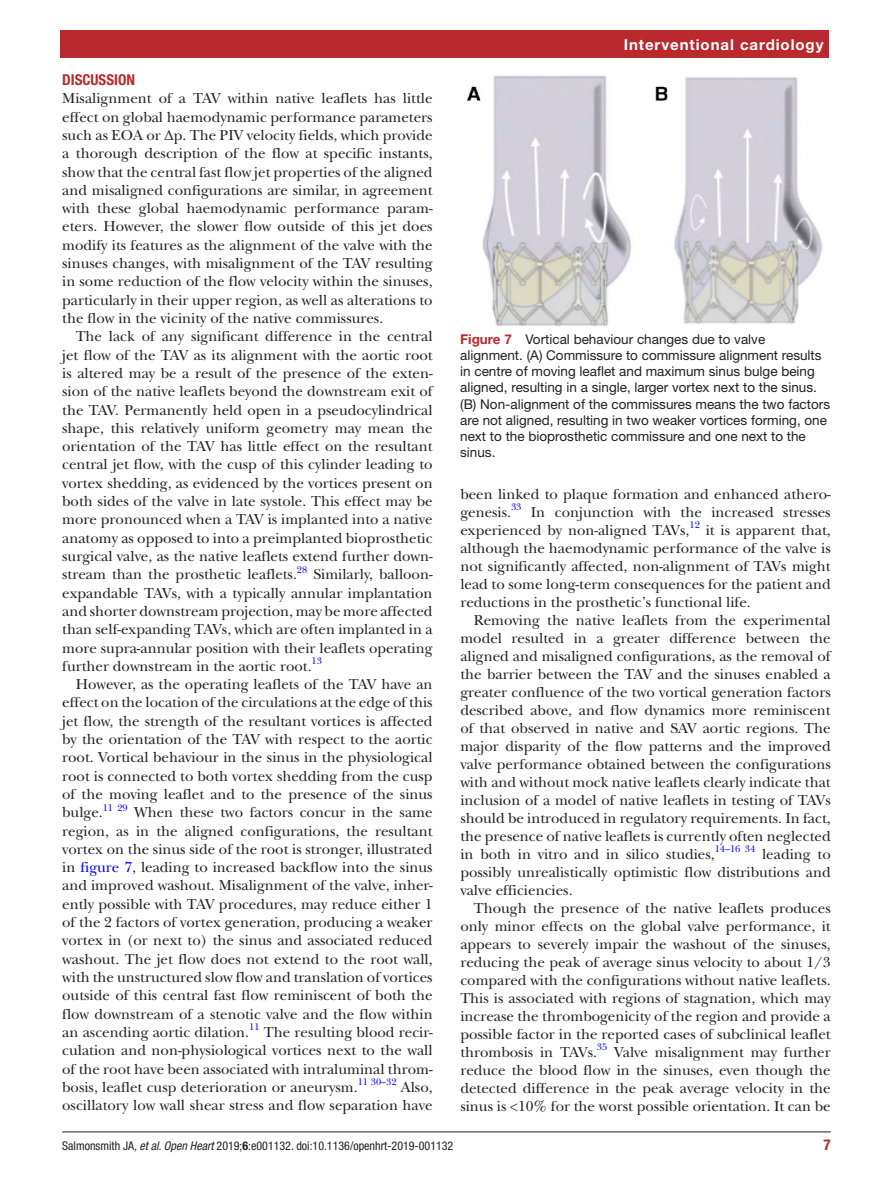
<style>
.page{position:relative;width:893px;height:1191px;background:#fff}
.page>*{position:absolute;margin:0;border:0;box-sizing:border-box;transform-origin:0 0}
.t1{font:15px/18.3px "New Baskerville";color:#231f20;text-align:justify}
.t2{font:700 15px "Helvetica Neue LT Std";letter-spacing:.065em;color:#fff}
.t3{font:700 condensed 15px "Helvetica Neue LT Std";color:#b9292e}
.t4{font:13.5px/16.2px "Helvetica Neue LT Std";color:#231f20}
.t5{font:condensed 12px "Helvetica Neue LT Std";color:#231f20}
.t6{font:9.9px "New Baskerville";color:#00f}
.s1{font-family:"Times New Roman"}
.s2{color:#00f}
.s3{font-weight:700;color:#b9292e}
.s4{font-style:italic}
.s5{font-weight:700}
</style>
<div class="page">
<hr style="left:62px;top:1131px;width:769px;height:1px;background:#231f20">
<div style="left:61px;top:31px;width:768px;height:27px;background:#b9292e"></div>
<img style="left:468px;top:75px;width:355px;height:251px">
<p class="t3" style="left:62px;top:71px;width:74px">DISCUSSION</p>
<p class="t1" style="left:62px;top:89px;width:372px">Misalignment of a TAV within native leaflets has little effect on global haemodynamic performance parameters such as EOA or <span class="s1">Δ</span>p. The PIV velocity fields, which provide a thorough description of the flow at specific instants, show that the central fast flow jet properties of the aligned and misaligned configurations are similar, in agreement with these global haemodynamic performance param&shy;eters. However, the slower flow outside of this jet does modify its features as the alignment of the valve with the sinuses changes, with misalignment of the TAV resulting in some reduction of the flow velocity within the sinuses, particularly in their upper region, as well as alterations to the flow in the vicinity of the native commissures.</p>
<p class="t1" style="left:62px;top:327px;width:372px;text-indent:14px">The lack of any significant difference in the central jet flow of the TAV as its alignment with the aortic root is altered may be a result of the presence of the exten&shy;sion of the native leaflets beyond the downstream exit of the TAV. Permanently held open in a pseudocylindrical shape, this relatively uniform geometry may mean the orientation of the TAV has little effect on the resultant central jet flow, with the cusp of this cylinder leading to vortex shedding, as evidenced by the vortices present on both sides of the valve in late systole. This effect may be more pronounced when a TAV is implanted into a native anatomy as opposed to into a preimplanted bioprosthetic surgical valve, as the native leaflets extend further down&shy;stream than the prosthetic leaflets.<sup>28</sup> Similarly, balloon&shy;expandable TAVs, with a typically annular implantation and shorter downstream projection, may be more affected than self-expanding TAVs, which are often implanted in a more supra-annular position with their leaflets operating further downstream in the aortic root.</p>
<p class="t6" style="left:312px;top:655px;width:12px">13</p>
<p class="t1" style="left:62px;top:675px;width:372px;text-indent:14px">However, as the operating leaflets of the TAV have an effect on the location of the circulations at the edge of this jet flow, the strength of the resultant vortices is affected by the orientation of the TAV with respect to the aortic root. Vortical behaviour in the sinus in the physiological root is connected to both vortex shedding from the cusp of the moving leaflet and to the presence of the sinus bulge.</p>
<p class="t6" style="left:103px;top:801px;width:26px">11 29</p>
<p class="t1" style="left:62px;top:803px;width:372px;text-indent:72px">When these two factors concur in the same region, as in the aligned configurations, the resultant vortex on the sinus side of the root is stronger, illustrated in <span class="s2">figure 7</span>, leading to increased backflow into the sinus and improved washout. Misalignment of the valve, inher&shy;ently possible with TAV procedures, may reduce either 1 of the 2 factors of vortex generation, producing a weaker vortex in (or next to) the sinus and associated reduced washout. The jet flow does not extend to the root wall, with the unstructured slow flow and translation of vortices outside of this central fast flow reminiscent of both the flow downstream of a stenotic valve and the flow within an ascending aortic dilation.</p>
<p class="t6" style="left:249px;top:1021px;width:12px">11</p>
<p class="t1" style="left:62px;top:1023px;width:372px;text-indent:202px">The resulting blood recir&shy;culation and non-physiological vortices next to the wall of the root have been associated with intraluminal throm&shy;bosis, leaflet cusp deterioration or aneurysm.</p>
<p class="t6" style="left:358px;top:1076px;width:40px">11 30–32</p>
<p class="t1" style="left:62px;top:1078px;width:372px;text-align:right">Also,<br>oscillatory low wall shear stress and flow separation have</p>
<p class="t2" style="left:624px;top:35px;width:201px">Interventional cardiology</p>
<p class="t4" style="left:460px;top:331px;width:371px"><span class="s3">Figure 7</span> Vortical behaviour changes due to valve alignment. (A) Commissure to commissure alignment results in centre of moving leaflet and maximum sinus bulge being aligned, resulting in a single, larger vortex next to the sinus. (B) Non-alignment of the commissures means the two factors are not aligned, resulting in two weaker vortices forming, one next to the bioprosthetic commissure and one next to the sinus.</p>
<p class="t1" style="left:460px;top:485px;width:372px">been linked to plaque formation and enhanced athero&shy;genesis.<sup>33</sup></p>
<p class="t1" style="left:460px;top:503px;width:372px;text-indent:71px">In conjunction with the increased stresses experienced by non-aligned TAVs,</p>
<p class="t6" style="left:689px;top:519px;width:12px">12</p>
<p class="t1" style="left:460px;top:521px;width:372px;text-indent:245px">it is apparent that, although the haemodynamic performance of the valve is not significantly affected, non-alignment of TAVs might lead to some long-term consequences for the patient and reductions in the prosthetic’s functional life.</p>
<p class="t1" style="left:460px;top:611px;width:372px;text-indent:13px">Removing the native leaflets from the experimental model resulted in a greater difference between the aligned and misaligned configurations, as the removal of the barrier between the TAV and the sinuses enabled a greater confluence of the two vortical generation factors described above, and flow dynamics more reminiscent of that observed in native and SAV aortic regions. The major disparity of the flow patterns and the improved valve performance obtained between the configurations with and without mock native leaflets clearly indicate that inclusion of a model of native leaflets in testing of TAVs should be introduced in regulatory requirements. In fact, the presence of native leaflets is currently often neglected in both in vitro and in silico studies,</p>
<p class="t6" style="left:715px;top:843px;width:42px">14–16 34</p>
<p class="t1" style="left:460px;top:845px;width:372px;text-indent:302px">leading to possibly unrealistically optimistic flow distributions and valve efficiencies.</p>
<p class="t1" style="left:460px;top:899px;width:372px;text-indent:14px">Though the presence of the native leaflets produces only minor effects on the global valve performance, it appears to severely impair the washout of the sinuses, reducing the peak of average sinus velocity to about 1/3 compared with the configurations without native leaflets.<br>This is associated with regions of stagnation, which may increase the thrombogenicity of the region and provide a possible factor in the reported cases of subclinical leaflet thrombosis in TAVs.<sup>35</sup></p>
<p class="t1" style="left:460px;top:1043px;width:372px;text-indent:154px">Valve misalignment may further reduce the blood flow in the sinuses, even though the detected difference in the peak average velocity in the sinus is &lt;10% for the worst possible orientation. It can be</p>
<p class="t5" style="left:62px;top:1139px;width:393px">Salmonsmith JA<span class="s4">, et al. Open Heart</span> 2019;<span class="s5">6</span>:e001132. doi:10.1136/openhrt-2019-001132</p>
<p class="t3" style="left:823px;top:1135px;width:9px">7</p>
</div>
